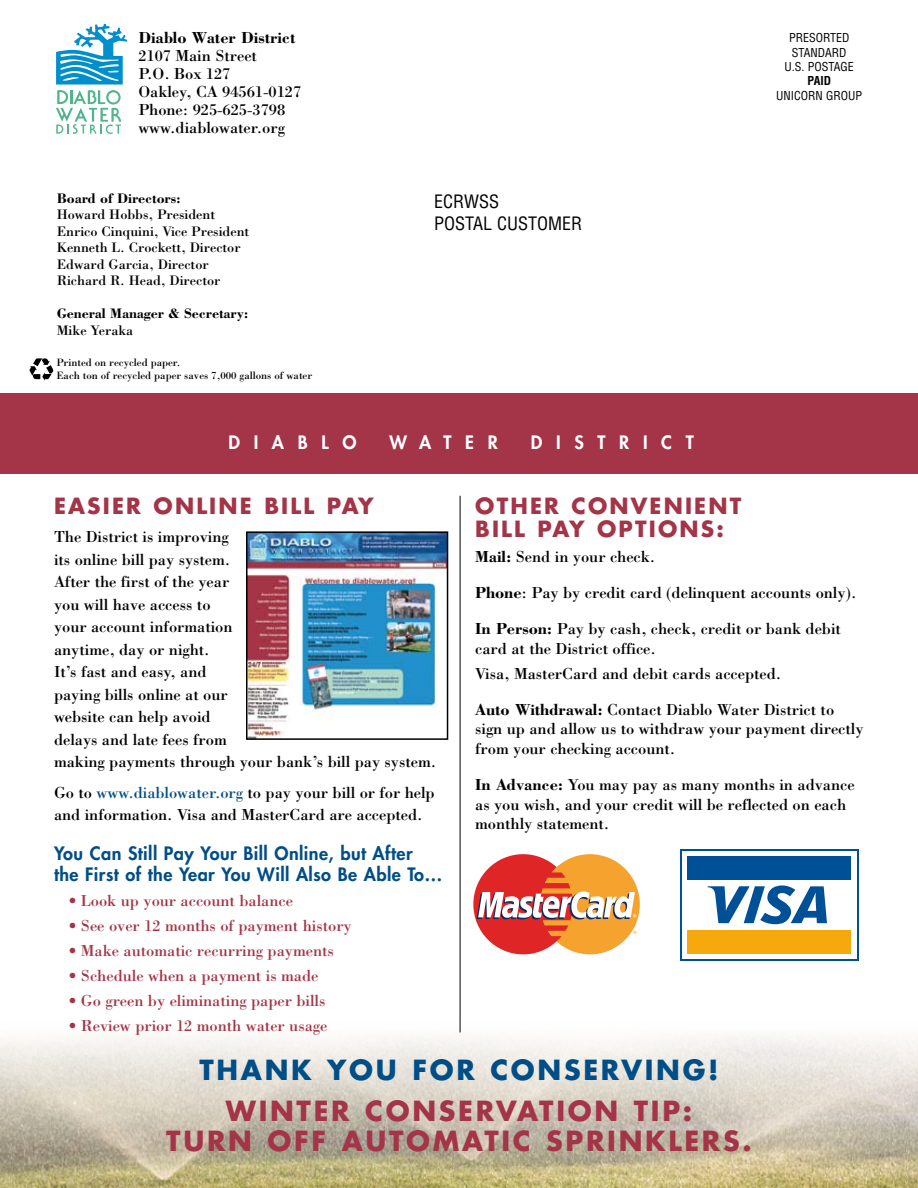
<style>
.page{position:relative;width:918px;height:1188px;background:#fff}
.page>*{position:absolute;margin:0;border:0;box-sizing:border-box;transform-origin:0 0}
.t1{font:700 27px/30px "Futura";letter-spacing:.1em;color:#a43447;text-align:center}
.t2{font:700 27px "Futura";letter-spacing:.1em;color:#004e87}
.t3{font:700 21.75px/22.5px "Futura";letter-spacing:.1em;color:#a43447}
.t4{font:800 18px/21px "Futura";letter-spacing:.025em;color:#004e87}
.t5{font:condensed 18px/21.8px "Helvetica";color:#000}
.t6{font:800 18px "Futura";letter-spacing:.76em;color:#fff}
.t7{font:16.5px/22.5px "Bodoni";letter-spacing:-.005em;color:#000}
.t8{font:16.5px "Bodoni";letter-spacing:-.005em;color:#a43447}
.t9{font:700 16.5px "Bodoni";letter-spacing:-.005em;color:#000}
.t10{font:14.25px/16.5px "Bodoni";letter-spacing:-.005em;color:#000}
.t11{font:700 14.25px "Bodoni";letter-spacing:-.01em;color:#000}
.t12{font:condensed 12px/14.4px "Helvetica";color:#000;text-align:center}
.t13{font:700 condensed 12px "Helvetica";color:#000}
.t14{font:10.95px/13.5px "Bodoni";letter-spacing:-.005em;color:#000}
.s1{color:#004e87}
.s2{font-weight:700}
</style>
<div class="page">
<img style="left:0;top:1020px;width:918px;height:168px">
<div style="left:0;top:393px;width:918px;height:81px;background:#a43447"></div>
<svg style="left:56px;top:24px;width:71px;height:110px"></svg>
<svg style="left:29px;top:358px;width:25px;height:23px"></svg>
<img style="left:249px;top:534px;width:196px;height:203px">
<div style="left:246px;top:531px;width:202px;height:209px;border:2px solid #000"></div>
<hr style="left:460px;top:496px;width:1px;height:536px;background:#000">
<svg style="left:473px;top:854px;width:167px;height:100px"></svg>
<div style="left:680px;top:849px;width:179px;height:112px;background:#005097"></div>
<div style="left:682px;top:851px;width:175px;height:108px;background:#fff"></div>
<div style="left:688px;top:856px;width:163px;height:23px;background:#005097"></div>
<div style="left:688px;top:930px;width:163px;height:23px;background:#f6a90d"></div>
<svg style="left:708px;top:885px;width:119px;height:39px"></svg>
<p class="t9" style="left:138px;top:27px;width:159px">Diablo Water District</p>
<p class="t7" style="left:138px;top:46px;width:164px;line-height:18px">2107 Main Street<br>P.O. Box 127<br>Oakley, CA 94561-0127<br>Phone: 925-625-3798 www.diablowater.org</p>
<p class="t11" style="left:57px;top:189px;width:126px">Board of Directors:</p>
<p class="t10" style="left:57px;top:206px;width:194px">Howard Hobbs, President<br>Enrico Cinquini, Vice President<br>Kenneth L. Crockett, Director<br>Edward Garcia, Director<br>Richard R. Head, Director</p>
<p class="t11" style="left:57px;top:304px;width:193px">General Manager &amp; Secretary:</p>
<p class="t10" style="left:57px;top:321px;width:78px">Mike Yeraka</p>
<p class="t14" style="left:56px;top:355px;width:257px">Printed on recycled paper.<br>Each ton of recycled paper saves 7,000 gallons of water</p>
<p class="t5" style="left:434px;top:191px;width:149px">ECRWSS<br>POSTAL CUSTOMER</p>
<p class="t6" style="left:228px;top:430px;width:15px">Di</p>
<p class="t6" style="left:272px;top:430px;width:68px">ablo</p>
<p class="t6" style="left:390px;top:430px;width:110px">Wat er</p>
<p class="t6" style="left:531px;top:430px;width:15px">Di</p>
<p class="t6" style="left:574px;top:430px;width:118px">st rict</p>
<p class="t12" style="left:785px;top:30px;width:71px">PRESORTED<br>STANDARD<br>U.S. POSTAGE</p>
<p class="t13" style="left:808px;top:74px;width:25px">PAID</p>
<p class="t12" style="left:776px;top:88px;width:80px">UNICORN GROUP</p>
<h2 class="t3" style="left:54px;top:494px;width:321px">EASIER ONLINE BILL PAY</h2>
<p class="t7" style="left:54px;top:525px;width:384px">The District is improving<br>its online bill pay system.<br>After the first of the year<br>you will have access to<br>your account information<br>anytime, day or night.<br>It’s fast and easy, and<br>paying bills online at our<br>website can help avoid<br>delays and late fees from<br>making payments through your bank’s bill pay system.</p>
<p class="t7" style="left:54px;top:781px;width:382px">Go to <span class="s1">www.diablowater.org</span> to pay your bill or for help and information. Visa and MasterCard are accepted.</p>
<p class="t4" style="left:54px;top:843px;width:390px">You Can Still Pay Your Bill Online, but After<br>the First of the Year You Will Also Be Able To…</p>
<p class="t8" style="left:68px;top:891px;width:227px">• Look up your account balance</p>
<p class="t8" style="left:68px;top:915px;width:286px">• See over 12 months of payment history</p>
<p class="t8" style="left:68px;top:940px;width:268px">• Make automatic recurring payments</p>
<p class="t8" style="left:68px;top:965px;width:252px">• Schedule when a payment is made</p>
<p class="t8" style="left:68px;top:990px;width:259px">• Go green by eliminating paper bills</p>
<p class="t8" style="left:68px;top:1015px;width:261px">• Review prior 12 month water usage</p>
<h1 class="t2" style="left:200px;top:1051px;width:520px">THANK YOU FOR CONSERVING!</h1>
<h1 class="t1" style="left:166px;top:1095px;width:587px">WINTER CONSERVATION TIP:<br>TURN OFF AUTOMATIC SPRINKLERS.</h1>
<h2 class="t3" style="left:475px;top:494px;width:268px">OTHER CONVENIENT<br>BILL PAY OPTIONS:</h2>
<p class="t7" style="left:475px;top:538px;width:383px;line-height:36.3px"><span class="s2">Mail:</span> Send in your check.<br><span class="s2">Phone</span>: Pay by credit card (delinquent accounts only).<br><span class="s2">In Person:</span> Pay by cash, check, credit or bank debit</p>
<p class="t7" style="left:475px;top:635px;width:308px;line-height:24.9px">card at the District office.<br>Visa, MasterCard and debit cards accepted.</p>
<p class="t7" style="left:475px;top:699px;width:390px;line-height:19.5px"><span class="s2">Auto Withdrawal:</span> Contact Diablo Water District to sign up and allow us to withdraw your payment directly from your checking account.</p>
<p class="t7" style="left:475px;top:774px;width:381px;line-height:19.5px"><span class="s2">In Advance:</span> You may pay as many months in advance as you wish, and your credit will be reflected on each monthly statement.</p>
</div>
